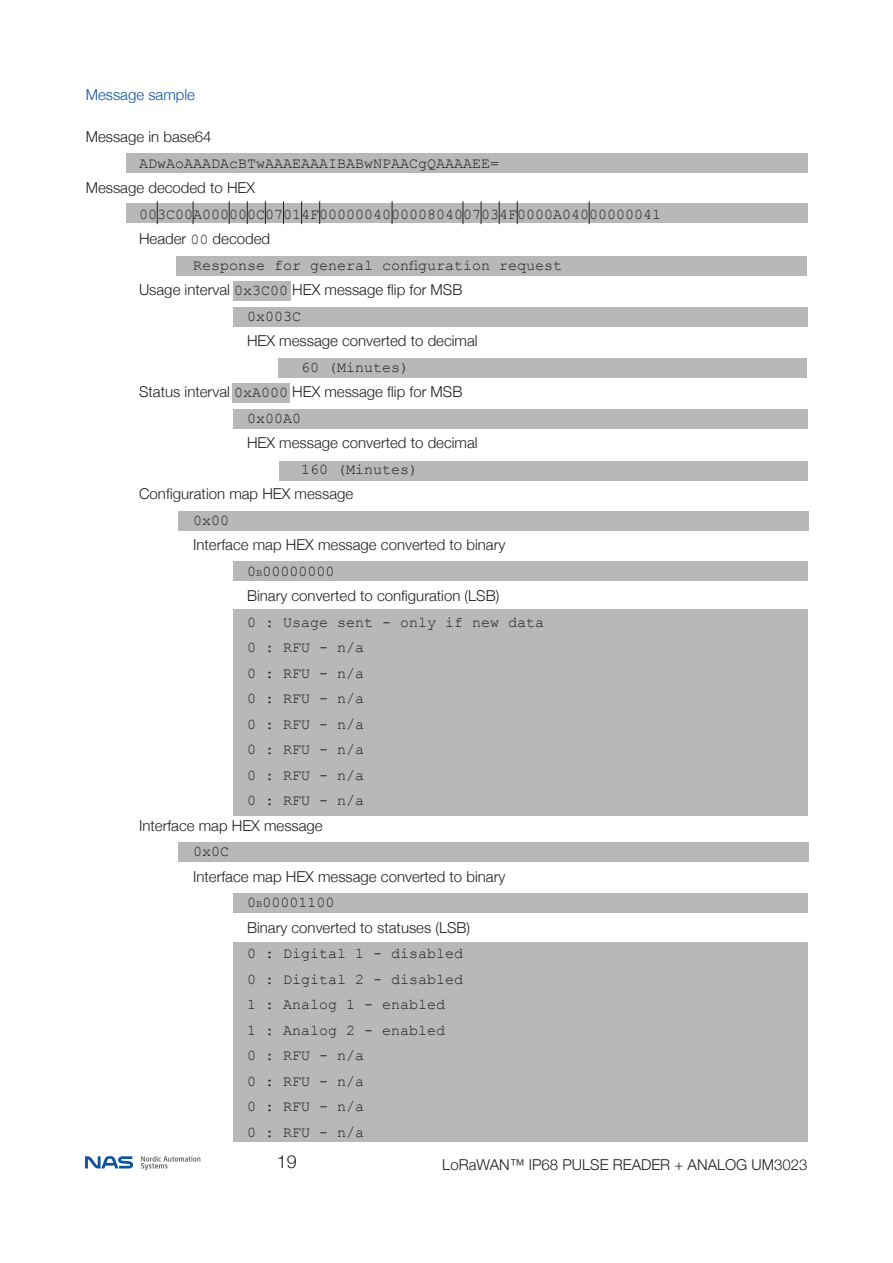
<style>
.page{position:relative;width:893px;height:1263px;background:#fff}
.page>*{position:absolute;margin:0;border:0;box-sizing:border-box;transform-origin:0 0}
.t1{font:300 18px "Helvetica Neue";color:#231f20}
.t2{font:300 15px "Helvetica Neue";color:#231f20}
.t3{font:15px/25.5px "Courier New";color:#231f20}
.t4{font:300 15px "Helvetica Neue";color:#0e529e}
.s1{font-family:"Courier New";font-weight:400}
.s2{font-style:inherit}
.s3{font-size:10.5px}
</style>
<div class="page">
<svg style="left:85px;top:1156px;width:48px;height:12px"></svg>
<svg style="left:141px;top:1156px;width:59px;height:14px"></svg>
<div style="left:178px;top:842px;width:630px;height:20px;background:#b7b8b7"></div>
<div style="left:233px;top:893px;width:575px;height:19px;background:#b7b8b7"></div>
<div style="left:232px;top:383px;width:58px;height:20px;background:#b7b8b7"></div>
<div style="left:233px;top:409px;width:575px;height:20px;background:#b7b8b7"></div>
<div style="left:279px;top:461px;width:529px;height:19px;background:#b7b8b7"></div>
<div style="left:233px;top:281px;width:58px;height:20px;background:#b7b8b7"></div>
<div style="left:278px;top:358px;width:529px;height:20px;background:#b7b8b7"></div>
<div style="left:178px;top:511px;width:630px;height:19px;background:#b7b8b7"></div>
<div style="left:233px;top:943px;width:575px;height:199px;background:#b7b8b7"></div>
<div style="left:233px;top:609px;width:575px;height:206px;background:#b7b8b7"></div>
<div style="left:127px;top:153px;width:681px;height:20px;background:#b7b8b7"></div>
<div style="left:127px;top:203px;width:681px;height:19px;background:#b7b8b7"></div>
<div style="left:176px;top:256px;width:631px;height:19px;background:#b7b8b7"></div>
<div style="left:233px;top:307px;width:575px;height:20px;background:#b7b8b7"></div>
<div style="left:233px;top:562px;width:575px;height:19px;background:#b7b8b7"></div>
<svg style="left:229px;top:201px;width:1px;height:23px"></svg>
<svg style="left:247px;top:201px;width:1px;height:23px"></svg>
<svg style="left:265px;top:201px;width:1px;height:23px"></svg>
<svg style="left:157px;top:201px;width:1px;height:23px"></svg>
<svg style="left:193px;top:201px;width:1px;height:23px"></svg>
<svg style="left:283px;top:201px;width:1px;height:23px"></svg>
<svg style="left:301px;top:201px;width:1px;height:23px"></svg>
<svg style="left:392px;top:201px;width:1px;height:23px"></svg>
<svg style="left:319px;top:201px;width:1px;height:23px"></svg>
<svg style="left:463px;top:201px;width:1px;height:23px"></svg>
<svg style="left:481px;top:201px;width:1px;height:23px"></svg>
<svg style="left:499px;top:201px;width:1px;height:23px"></svg>
<svg style="left:517px;top:201px;width:1px;height:23px"></svg>
<svg style="left:589px;top:201px;width:1px;height:23px"></svg>
<p class="t4" style="left:86px;top:82px;width:111px">Message sample</p>
<p class="t2" style="left:86px;top:125px;width:127px">Message in base64</p>
<p class="t3" style="left:139px;top:150px;width:362px">ADwAoAAADAcBTwAAAEAAAIBABwNPAACgQAAAAEE=</p>
<p class="t2" style="left:86px;top:176px;width:171px">Message decoded to HEX</p>
<p class="t3" style="left:139px;top:201px;width:524px">003C00A000000C07014F000000400000804007034F0000A04000000041</p>
<p class="t2" style="left:139px;top:227px;width:133px">Header <span class="s1">00</span> decoded</p>
<p class="t3" style="left:193px;top:252px;width:371px">Response for general configuration request</p>
<p class="t2" style="left:139px;top:278px;width:325px">Usage interval <span class="s1">0x3C00</span> HEX message flip for MSB</p>
<p class="t3" style="left:247px;top:303px;width:55px">0x003C</p>
<p class="t2" style="left:247px;top:329px;width:232px">HEX message converted to decimal</p>
<p class="t3" style="left:301px;top:354px;width:110px">60 (Minutes)</p>
<p class="t2" style="left:139px;top:380px;width:325px">Status interval <span class="s1">0xA000</span> HEX message flip for MSB</p>
<p class="t3" style="left:247px;top:405px;width:55px">0x00A0</p>
<p class="t2" style="left:247px;top:431px;width:232px">HEX message converted to decimal</p>
<p class="t3" style="left:301px;top:456px;width:119px">160 (Minutes)</p>
<p class="t2" style="left:139px;top:482px;width:216px">Configuration map HEX message</p>
<p class="t3" style="left:193px;top:507px;width:37px">0x00</p>
<p class="t2" style="left:193px;top:533px;width:314px">Interface map HEX message converted to binary</p>
<p class="t3" style="left:247px;top:558px;width:89px"><span class="s2">0</span><span class="s3">b</span>00000000</p>
<p class="t2" style="left:247px;top:584px;width:254px">Binary converted to configuration (LSB)</p>
<p class="t3" style="left:247px;top:609px;width:299px">0 : Usage sent - only if new data<br>0 : RFU - n/a<br>0 : RFU - n/a<br>0 : RFU - n/a<br>0 : RFU - n/a<br>0 : RFU - n/a<br>0 : RFU - n/a<br>0 : RFU - n/a</p>
<p class="t2" style="left:139px;top:813px;width:185px">Interface map HEX message</p>
<p class="t3" style="left:193px;top:838px;width:37px">0x0C</p>
<p class="t2" style="left:193px;top:864px;width:314px">Interface map HEX message converted to binary</p>
<p class="t3" style="left:247px;top:889px;width:89px"><span class="s2">0</span><span class="s3">b</span>00001100</p>
<p class="t2" style="left:247px;top:915px;width:225px">Binary converted to statuses (LSB)</p>
<p class="t3" style="left:247px;top:940px;width:218px">0 : Digital 1 - disabled<br>0 : Digital 2 - disabled<br>1 : Analog 1 - enabled<br>1 : Analog 2 - enabled<br>0 : RFU - n/a<br>0 : RFU - n/a<br>0 : RFU - n/a<br>0 : RFU - n/a</p>
<p class="t1" style="left:277px;top:1147px;width:22px">19</p>
<p class="t2" style="left:442px;top:1152px;width:367px">LoRaWAN™ IP68 PULSE READER + ANALOG UM3023</p>
</div>
